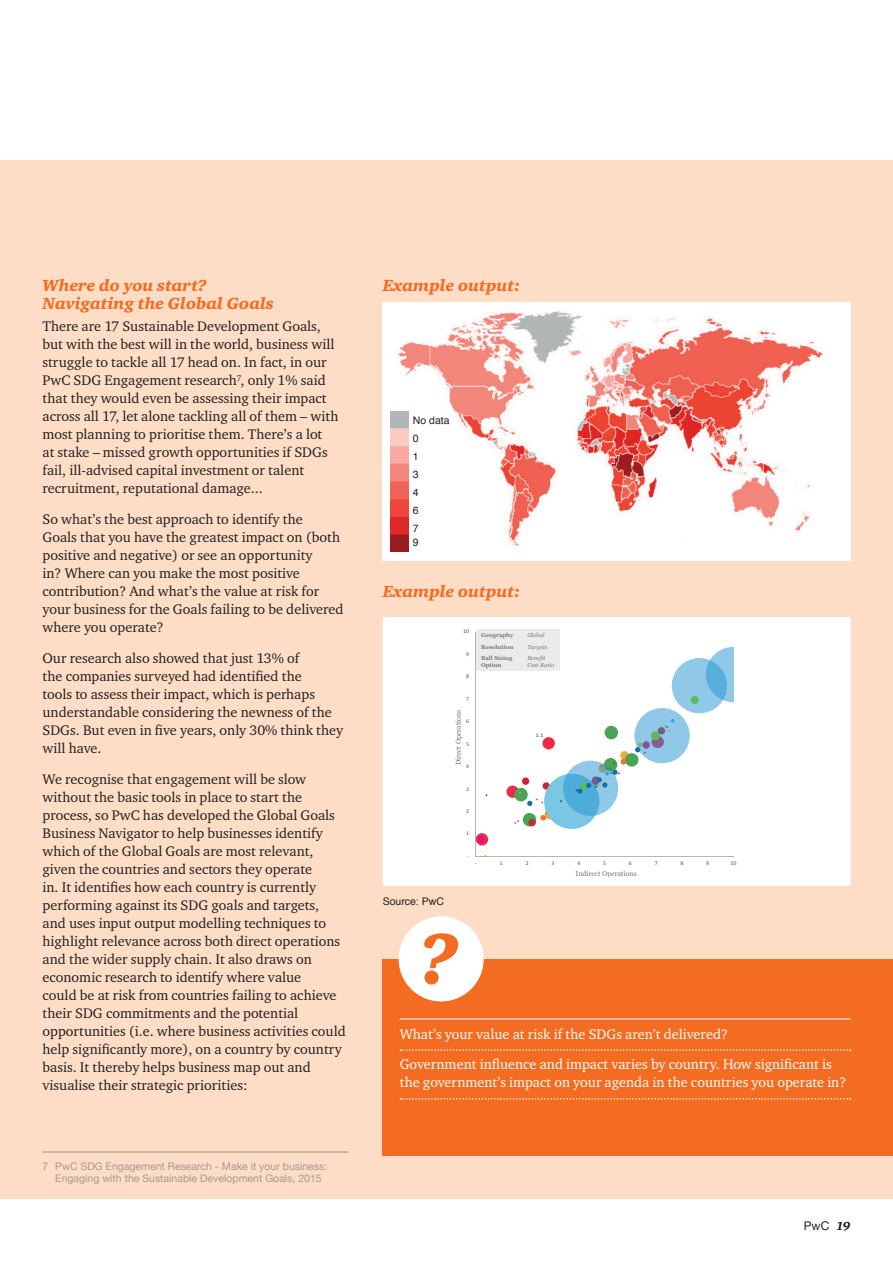
<style>
.page{position:relative;width:893px;height:1263px;background:#fff}
.page>*{position:absolute;margin:0;border:0;box-sizing:border-box;transform-origin:0 0}
.t1{font:16.5px/18px "Charter ITC Blac Ital";color:#f36c21}
.t2{font:14.25px/18px "Charter ITC";color:#231f20}
.t3{font:14.25px/30.8px "Charter ITC";color:#fff}
.t4{font:12px "Helvetica Neue";color:#231f20}
.t5{font:10.5px/12.6px "Helvetica Neue";color:#a79b91}
.t6{font:10.5px/18px "Helvetica";color:#231f20}
.t7{font:7.05px "Georgia";color:#75797b}
.t8{font:700 5.7px/6.9px "Georgia";letter-spacing:.005em;color:#75797b}
.t9{font:italic 5.7px/6.9px "Georgia";letter-spacing:-.005em;color:#75797b}
.t10{font:5.7px "Calibri";color:#515455}
.t11{font:5.7px "Calibri";color:#36393c}
.s1{font-family:"Charter ITC Blac Ital"}
</style>
<div class="page">
<div style="left:0;top:160px;width:893px;height:1039px;background:#fdddc6"></div>
<img style="left:383px;top:302px;width:467px;height:259px">
<div style="left:383px;top:617px;width:467px;height:269px;background:#fff;border:2px solid #fff"></div>
<hr style="left:43px;top:1151px;width:306px;height:1px;background:#a79b91">
<div style="left:383px;top:959px;width:510px;height:197px;background:#f36c21"></div>
<div style="left:399px;top:916px;width:85px;height:85px;background:#fff;border-radius:50%"></div>
<svg style="left:424px;top:933px;width:34px;height:51px"></svg>
<hr style="left:400px;top:1018px;width:450px;height:1px;background:#fff">
<svg style="left:400px;top:1049px;width:451px;height:2px"></svg>
<svg style="left:400px;top:1098px;width:451px;height:1px"></svg>
<img style="left:391px;top:411px;width:17px;height:141px">
<hr style="left:475px;top:632px;width:1px;height:224px;background:#b3b6b6">
<hr style="left:476px;top:856px;width:257px;height:1px;background:#b3b6b6">
<svg style="left:506px;top:785px;width:13px;height:13px"></svg>
<div style="left:476px;top:833px;width:12px;height:12px;background:#ed2b48;border-radius:50%"></div>
<div style="left:542px;top:737px;width:13px;height:12px;background:#ed2b48;border-radius:50%"></div>
<div style="left:620px;top:751px;width:9px;height:9px;background:#e2b23f;border-radius:50%"></div>
<div style="left:514px;top:788px;width:14px;height:13px;background:#4ba454;border-radius:50%"></div>
<div style="left:605px;top:726px;width:13px;height:13px;background:#4ba454;border-radius:50%"></div>
<div style="left:523px;top:813px;width:13px;height:13px;background:#4ba454;border-radius:50%"></div>
<div style="left:625px;top:753px;width:13px;height:13px;background:#4ba454;border-radius:50%"></div>
<div style="left:528px;top:819px;width:8px;height:7px;background:#c5273c;border-radius:50%"></div>
<div style="left:522px;top:777px;width:7px;height:8px;background:#c5273c;border-radius:50%"></div>
<div style="left:477px;top:835px;width:8px;height:8px;background:#dc1971;border-radius:50%"></div>
<div style="left:634px;top:708px;width:56px;height:55px;background:#2194d1;border-radius:50%;opacity:.5"></div>
<div style="left:544px;top:774px;width:55px;height:55px;background:#7bc5e5;border-radius:50%"></div>
<svg style="left:708px;top:647px;width:26px;height:55px"></svg>
<div style="left:672px;top:658px;width:55px;height:55px;background:#2194d1;border-radius:50%;opacity:.5"></div>
<div style="left:691px;top:696px;width:8px;height:8px;background:#5bbc59;border-radius:50%"></div>
<div style="left:651px;top:732px;width:8px;height:8px;background:#5bbc59;border-radius:50%"></div>
<svg style="left:635px;top:742px;width:10px;height:12px"></svg>
<svg style="left:527px;top:759px;width:99px;height:62px"></svg>
<div style="left:477px;top:629px;width:46px;height:12px;background:#ebebea"></div>
<div style="left:523px;top:629px;width:37px;height:12px;background:#ebebea"></div>
<div style="left:477px;top:641px;width:46px;height:11px;background:#ebebea"></div>
<div style="left:523px;top:641px;width:37px;height:11px;background:#ebebea"></div>
<div style="left:477px;top:652px;width:46px;height:19px;background:#ebebea"></div>
<div style="left:523px;top:652px;width:37px;height:19px;background:#ebebea"></div>
<p class="t1" style="left:43px;top:276px;width:233px">Where do you start?<br>Navigating the Global Goals</p>
<p class="t2" style="left:43px;top:317px;width:298px">There are 17 Sustainable Development Goals, but with the best will in the world, business will struggle to tackle all 17 head on. In fact, in our PwC SDG Engagement research<sup>7</sup>, only 1% said that they would even be assessing their impact across all 17, let alone tackling all of them – with most planning to prioritise them. There’s a lot<br>at stake – missed growth opportunities if SDGs fail, ill-advised capital investment or talent recruitment, reputational damage...</p>
<p class="t2" style="left:43px;top:510px;width:303px">So what’s the best approach to identify the<br>Goals that you have the greatest impact on (both positive and negative) or see an opportunity<br>in? Where can you make the most positive contribution? And what’s the value at risk for your business for the Goals failing to be delivered where you operate?</p>
<p class="t2" style="left:43px;top:649px;width:302px">Our research also showed that just 13% of<br>the companies surveyed had identified the<br>tools to assess their impact, which is perhaps understandable considering the newness of the SDGs. But even in five years, only 30% think they will have.</p>
<p class="t2" style="left:43px;top:770px;width:305px">We recognise that engagement will be slow without the basic tools in place to start the process, so PwC has developed the Global Goals Business Navigator to help businesses identify which of the Global Goals are most relevant, given the countries and sectors they operate<br>in. It identifies how each country is currently performing against its SDG goals and targets, and uses input output modelling techniques to highlight relevance across both direct operations and the wider supply chain. It also draws on economic research to identify where value<br>could be at risk from countries failing to achieve their SDG commitments and the potential opportunities (i.e. where business activities could help significantly more), on a country by country basis. It thereby helps business map out and visualise their strategic priorities:</p>
<p class="t5" style="left:55px;top:1160px;width:274px;text-indent:-13px">7 PwC SDG Engagement Research - Make it your business:<br>Engaging with the Sustainable Development Goals, 2015</p>
<p class="t1" style="left:383px;top:276px;width:139px">Example output:</p>
<p class="t6" style="left:413px;top:411px;width:38px">No data<br>0<br>1<br>3<br>4<br>6<br>7</p>
<p class="t6" style="left:413px;top:533px;width:7px">9</p>
<p class="t1" style="left:383px;top:582px;width:139px">Example output:</p>
<p class="t10" style="left:463px;top:628px;width:7px">10</p>
<p class="t10" style="left:466px;top:650px;width:4px">9</p>
<p class="t10" style="left:466px;top:673px;width:4px">8</p>
<p class="t10" style="left:466px;top:695px;width:4px">7</p>
<p class="t7" style="left:454px;top:765px;width:57px;rotate:-90deg">Direct Operations</p>
<p class="t10" style="left:466px;top:718px;width:4px">6</p>
<p class="t10" style="left:466px;top:740px;width:4px">5</p>
<p class="t10" style="left:466px;top:762px;width:4px">4</p>
<p class="t10" style="left:466px;top:785px;width:4px">3</p>
<p class="t10" style="left:466px;top:807px;width:4px">2</p>
<p class="t10" style="left:466px;top:830px;width:4px">1</p>
<p class="t10" style="left:467px;top:852px;width:3px">-</p>
<p class="t8" style="left:481px;top:632px;width:34px">Geography</p>
<p class="t9" style="left:527px;top:632px;width:18px">Global</p>
<p class="t8" style="left:481px;top:643px;width:34px">Resolution</p>
<p class="t9" style="left:527px;top:643px;width:21px">Targets</p>
<p class="t8" style="left:481px;top:655px;width:33px">Ball Sizing<br>Option</p>
<p class="t9" style="left:527px;top:655px;width:28px">Benefit<br>Cost Ratio</p>
<p class="t11" style="left:536px;top:731px;width:9px">1.1</p>
<p class="t10" style="left:475px;top:860px;width:3px">-</p>
<p class="t10" style="left:500px;top:860px;width:4px">1</p>
<p class="t10" style="left:526px;top:860px;width:4px">2</p>
<p class="t10" style="left:552px;top:860px;width:4px">3</p>
<p class="t10" style="left:577px;top:860px;width:4px">4</p>
<p class="t10" style="left:603px;top:860px;width:4px">5</p>
<p class="t10" style="left:629px;top:860px;width:4px">6</p>
<p class="t10" style="left:655px;top:860px;width:4px">7</p>
<p class="t10" style="left:680px;top:860px;width:4px">8</p>
<p class="t10" style="left:706px;top:860px;width:4px">9</p>
<p class="t10" style="left:730px;top:860px;width:7px">10</p>
<p class="t6" style="left:383px;top:893px;width:63px">Source: PwC</p>
<p class="t7" style="left:576px;top:869px;width:63px">Indirect Operations</p>
<p class="t3" style="left:400px;top:1018px;width:434px">What’s your value at risk if the SDGs aren’t delivered?<br>Government influence and impact varies by country. How significant is</p>
<p class="t3" style="left:400px;top:1067px;width:448px">the government’s impact on your agenda in the countries you operate in?</p>
<p class="t4" style="left:804px;top:1217px;width:48px">PwC <span class="s1">19</span></p>
</div>
